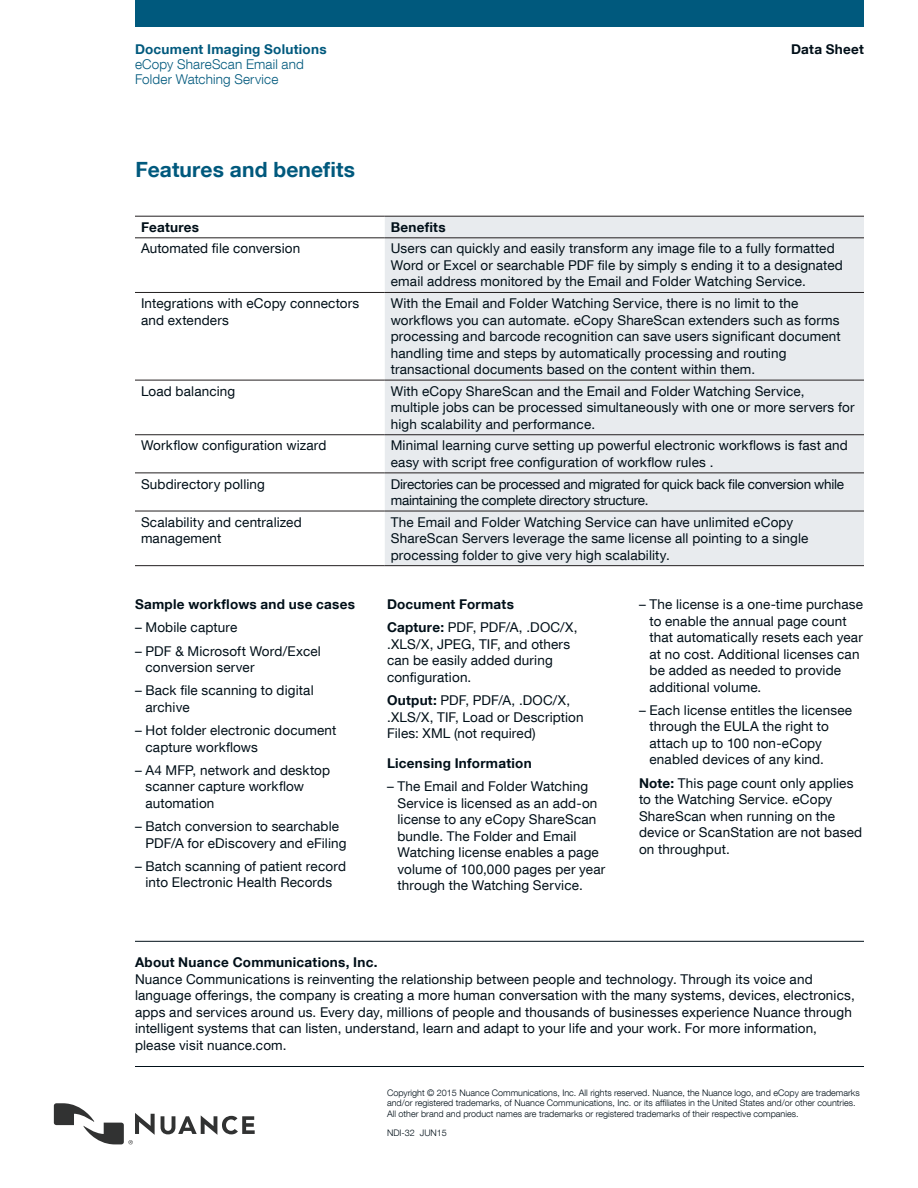
<style>
.page{position:relative;width:918px;height:1188px;background:#fff}
.page>*{position:absolute;margin:0;border:0;box-sizing:border-box;transform-origin:0 0}
.Short_Headline_14_16{font:700 21px "Helvetica Neue LT Com";letter-spacing:.005em;color:#00597d}
.Body_Text_9_11{font:13.5px/16.5px "Helvetica Neue LT Com";letter-spacing:.01em;color:#000f18}
.Boilerplate__Text_LA{font:13.5px/16.5px "Helvetica Neue LT Com";letter-spacing:.01em;color:#000f18}
.Body_Text_9_11-2{font:13.5px/16.5px "Helvetica Neue LT Com";letter-spacing:-.02em;color:#000f18}
.Body_Head_9_11{font:700 13.5px "Helvetica Neue LT Com";letter-spacing:.02em;color:#000f18}
.Product_Offering_Nam{font:300 13.5px/15px "Helvetica Neue LT Com";letter-spacing:.01em;color:#00597d}
.Boilerplate__Head_9{font:700 13.5px "Helvetica Neue LT Com";letter-spacing:.02em;color:#000f18}
.Business_Unit_Name_9{font:700 13.5px "Helvetica Neue LT Com";letter-spacing:.02em;color:#00597d}
.Body_Text_9_11-3{font:700 13.5px "Helvetica Neue LT Com";letter-spacing:.02em;color:#000f18}
.Document_Name_9_9{font:700 13.5px "Helvetica Neue LT Com";letter-spacing:.02em;color:#000f18}
.Legal___Doc_No__6_7{font:300 9px/10.5px "Helvetica Neue LT Com";color:#000f18}
.s1{font-weight:700}
</style>
<div class="page">
<svg style="left:161px;top:1115px;width:94px;height:20px"></svg>
<svg style="left:54px;top:1103px;width:101px;height:41px"></svg>
<div style="left:135px;top:0;width:729px;height:27px;background:#00597d"></div>
<hr style="left:135px;top:1066px;width:729px;height:1px;background:#000f18">
<hr style="left:135px;top:941px;width:729px;height:1px;background:#000f18">
<div style="left:385px;top:217px;width:479px;height:348px;background:#e8ebee"></div>
<hr style="left:135px;top:216px;width:250px;height:1px;background:#231f20">
<hr style="left:385px;top:216px;width:479px;height:1px;background:#231f20">
<hr style="left:135px;top:292px;width:250px;height:1px;background:#231f20">
<hr style="left:385px;top:292px;width:479px;height:1px;background:#231f20">
<hr style="left:135px;top:380px;width:250px;height:1px;background:#231f20">
<hr style="left:385px;top:380px;width:479px;height:1px;background:#231f20">
<hr style="left:135px;top:434px;width:250px;height:1px;background:#231f20">
<hr style="left:385px;top:434px;width:479px;height:1px;background:#231f20">
<hr style="left:135px;top:473px;width:250px;height:1px;background:#231f20">
<hr style="left:385px;top:473px;width:479px;height:1px;background:#231f20">
<hr style="left:135px;top:511px;width:250px;height:1px;background:#231f20">
<hr style="left:385px;top:511px;width:479px;height:1px;background:#231f20">
<hr style="left:135px;top:565px;width:250px;height:1px;background:#231f20">
<hr style="left:385px;top:565px;width:479px;height:1px;background:#231f20">
<hr style="left:135px;top:237px;width:250px;height:1px;background:#231f20">
<hr style="left:385px;top:237px;width:479px;height:1px;background:#231f20">
<p class="Business_Unit_Name_9" style="left:135px;top:41px;width:193px">Document Imaging Solutions</p>
<p class="Document_Name_9_9" style="left:791px;top:41px;width:74px">Data Sheet</p>
<p class="Product_Offering_Nam" style="left:135px;top:57px;width:170px">eCopy ShareScan Email and<br>Folder Watching Service</p>
<p class="Short_Headline_14_16" style="left:136px;top:156px;width:221px">Features and benefits</p>
<p class="Body_Text_9_11-3" style="left:141px;top:218px;width:60px">Features</p>
<p class="Body_Text_9_11-3" style="left:391px;top:218px;width:56px">Benefits</p>
<p class="Body_Text_9_11" style="left:141px;top:240px;width:161px">Automated file conversion</p>
<p class="Body_Text_9_11" style="left:391px;top:240px;width:454px">Users can quickly and easily transform any image file to a fully formatted<br>Word or Excel or searchable PDF file by simply s ending it to a designated email address monitored by the Email and Folder Watching Service.</p>
<p class="Body_Text_9_11" style="left:141px;top:295px;width:220px">Integrations with eCopy connectors and extenders</p>
<p class="Body_Text_9_11" style="left:391px;top:295px;width:451px">With the Email and Folder Watching Service, there is no limit to the workflows you can automate. eCopy ShareScan extenders such as forms processing and barcode recognition can save users significant document handling time and steps by automatically processing and routing transactional documents based on the content within them.</p>
<p class="Body_Text_9_11" style="left:141px;top:382px;width:96px">Load balancing</p>
<p class="Body_Text_9_11" style="left:391px;top:382px;width:465px">With eCopy ShareScan and the Email and Folder Watching Service, multiple jobs can be processed simultaneously with one or more servers for high scalability and performance.</p>
<p class="Body_Text_9_11" style="left:141px;top:437px;width:187px">Workflow configuration wizard</p>
<p class="Body_Text_9_11" style="left:391px;top:437px;width:459px">Minimal learning curve setting up powerful electronic workflows is fast and easy with script free configuration of workflow rules .</p>
<p class="Body_Text_9_11" style="left:141px;top:475px;width:125px">Subdirectory polling</p>
<p class="Body_Text_9_11-2" style="left:391px;top:475px;width:455px">Directories can be processed and migrated for quick back file conversion while maintaining the complete directory structure.</p>
<p class="Body_Text_9_11" style="left:141px;top:513px;width:162px">Scalability and centralized management</p>
<p class="Body_Text_9_11" style="left:391px;top:513px;width:419px">The Email and Folder Watching Service can have unlimited eCopy<br>ShareScan Servers leverage the same license all pointing to a single processing folder to give very high scalability.</p>
<p class="Body_Head_9_11" style="left:135px;top:596px;width:221px">Sample workflows and use cases</p>
<p class="Body_Text_9_11" style="left:135px;top:619px;width:104px">– Mobile capture</p>
<p class="Body_Text_9_11" style="left:146px;top:642px;width:177px;text-indent:-11px">– PDF &amp; Microsoft Word/Excel conversion server</p>
<p class="Body_Text_9_11" style="left:146px;top:682px;width:170px;text-indent:-11px">– Back file scanning to digital archive</p>
<p class="Body_Text_9_11" style="left:146px;top:722px;width:192px;text-indent:-11px">– Hot folder electronic document capture workflows</p>
<p class="Body_Text_9_11" style="left:146px;top:761px;width:186px;text-indent:-11px">– A4 MFP, network and desktop scanner capture workflow automation</p>
<p class="Body_Text_9_11" style="left:146px;top:818px;width:203px;text-indent:-11px">– Batch conversion to searchable<br>PDF/A for eDiscovery and eFiling</p>
<p class="Body_Text_9_11" style="left:135px;top:857px;width:213px;text-align:center">– Batch scanning of patient record into Electronic Health Records</p>
<p class="Body_Text_9_11" style="left:650px;top:596px;width:215px;text-indent:-11px">– The license is a one-time purchase to enable the annual page count that automatically resets each year at no cost. Additional licenses can be added as needed to provide additional volume.</p>
<p class="Body_Text_9_11" style="left:650px;top:701px;width:204px;text-indent:-11px">– Each license entitles the licensee through the EULA the right to attach up to 100 non-eCopy enabled devices of any kind.</p>
<p class="Body_Text_9_11" style="left:639px;top:774px;width:225px"><span class="s1">Note:</span> This page count only applies to the Watching Service. eCopy<br>ShareScan when running on the device or ScanStation are not based on throughput.</p>
<p class="Body_Head_9_11" style="left:387px;top:596px;width:128px">Document Formats</p>
<p class="Body_Text_9_11" style="left:387px;top:619px;width:192px"><span class="s1">Capture:</span> PDF, PDF/A, .DOC/X, .XLS/X, JPEG, TIF, and others can be easily added during configuration.</p>
<p class="Body_Text_9_11" style="left:387px;top:692px;width:198px"><span class="s1">Output:</span> PDF, PDF/A, .DOC/X, .XLS/X, TIF, Load or Description<br>Files: XML (not required)</p>
<p class="Body_Head_9_11" style="left:387px;top:755px;width:146px">Licensing Information</p>
<p class="Body_Text_9_11" style="left:398px;top:778px;width:209px;text-indent:-11px">– The Email and Folder Watching<br>Service is licensed as an add-on license to any eCopy ShareScan bundle. The Folder and Email<br>Watching license enables a page volume of 100,000 pages per year through the Watching Service.</p>
<p class="Boilerplate__Head_9" style="left:135px;top:954px;width:244px">About Nuance Communications, Inc.</p>
<p class="Boilerplate__Text_LA" style="left:135px;top:970px;width:721px">Nuance Communications is reinventing the relationship between people and technology. Through its voice and language offerings, the company is creating a more human conversation with the many systems, devices, electronics, apps and services around us. Every day, millions of people and thousands of businesses experience Nuance through intelligent systems that can listen, understand, learn and adapt to your life and your work. For more information, please visit nuance.com.</p>
<p class="Legal___Doc_No__6_7" style="left:387px;top:1087px;width:474px">Copyright © 2015 Nuance Communications, Inc. All rights reserved. Nuance, the Nuance logo, and eCopy are trademarks and/or registered trademarks, of Nuance Communications, Inc. or its affiliates in the United States and/or other countries.<br>All other brand and product names are trademarks or registered trademarks of their respective companies.</p>
<p class="Legal___Doc_No__6_7" style="left:387px;top:1127px;width:61px">NDI-32 JUN15</p>
</div>
